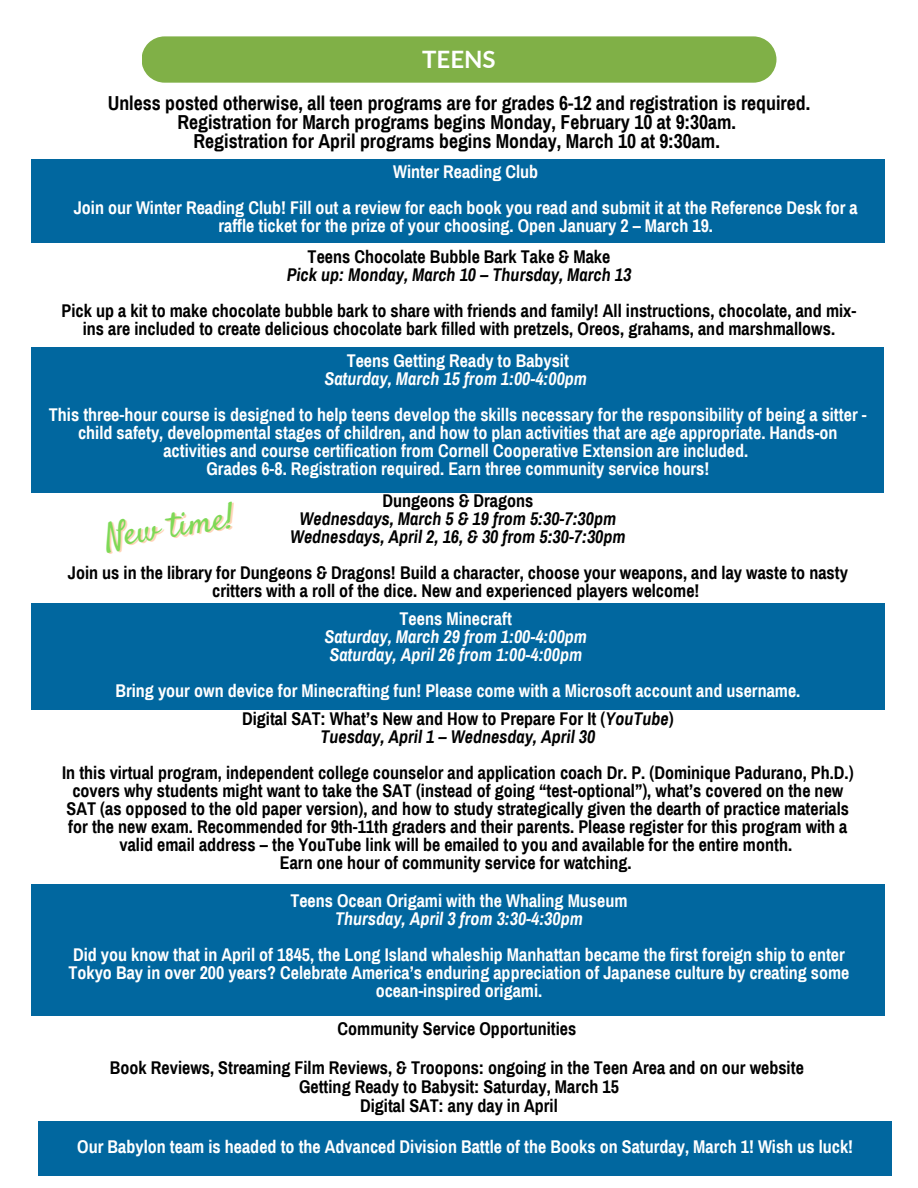
<style>
.page{position:relative;width:918px;height:1188px;background:#fff}
.page>*{position:absolute;margin:0;border:0;box-sizing:border-box;transform-origin:0 0}
.t1{font:34.5px "Satisfy";color:#7ed957}
.t2{font:700 24px "Lato";color:#fff}
.t3{font:700 19.8px "Archivo Narrow";color:#000}
.t4{font:700 18px/18px "Archivo Narrow";color:#000;text-align:center}
.t5{font:700 18px/18px "Archivo Narrow";color:#fff;text-align:center}
.t6{font:italic 700 18px "Archivo Narrow";color:#000}
.t7{font:italic 700 18px "Archivo Narrow";color:#fff}
.s1{font-style:italic}
</style>
<div class="page">
<div style="left:31px;top:159px;width:853px;height:83px;background:#01679f"></div>
<div style="left:31px;top:603px;width:853px;height:106px;background:#01679f"></div>
<div style="left:31px;top:347px;width:853px;height:146px;background:#01679f"></div>
<div style="left:142px;top:36px;width:634px;height:47px;background:#80b047"></div>
<div style="left:31px;top:884px;width:853px;height:132px;background:#01679f"></div>
<div style="left:39px;top:1121px;width:853px;height:55px;background:#01679f"></div>
<p class="t2" style="left:422px;top:44px;width:75px">TEENS</p>
<p class="t3" style="left:108px;top:92px;width:704px">Unless posted otherwise, all teen programs are for grades 6-12 and registration is required.</p>
<p class="t3" style="left:177px;top:111px;width:560px">Registration for March programs begins Monday, February 10 at 9:30am.</p>
<p class="t3" style="left:194px;top:130px;width:528px">Registration for April programs begins Monday, March 10 at 9:30am.</p>
<p class="t5" style="left:393px;top:163px;width:147px">Winter Reading Club</p>
<p class="t5" style="left:74px;top:199px;width:786px">Join our Winter Reading Club! Fill out a review for each book you read and submit it at the Reference Desk for a raffle ticket for the prize of your choosing. Open January 2 – March 19.</p>
<h1 class="t4" style="left:308px;top:248px;width:304px">Teens Chocolate Bubble Bark Take &amp; Make</h1>
<p class="t6" style="left:287px;top:266px;width:346px">Pick up: Monday, March 10 – Thursday, March 13</p>
<p class="t4" style="left:62px;top:302px;width:796px">Pick up a kit to make chocolate bubble bark to share with friends and family! All instructions, chocolate, and mix&shy;ins are included to create delicious chocolate bark filled with pretzels, Oreos, grahams, and marshmallows.</p>
<p class="t5" style="left:347px;top:352px;width:224px">Teens Getting Ready to Babysit</p>
<p class="t7" style="left:325px;top:369px;width:264px">Saturday, March 15 from 1:00-4:00pm</p>
<p class="t5" style="left:49px;top:406px;width:819px">This three-hour course is designed to help teens develop the skills necessary for the responsibility of being a sitter - child safety, developmental stages of children, and how to plan activities that are age appropriate. Hands-on activities and course certification from Cornell Cooperative Extension are included.</p>
<p class="t5" style="left:206px;top:460px;width:504px">Grades 6-8. Registration required. Earn three community service hours!</p>
<h2 class="t4" style="left:382px;top:492px;width:152px">Dungeons &amp; Dragons</h2>
<p class="t6" style="left:300px;top:509px;width:318px">Wednesdays, March 5 &amp; 19 from 5:30-7:30pm</p>
<p class="t6" style="left:290px;top:527px;width:337px">Wednesdays, April 2, 16, &amp; 30 from 5:30-7:30pm</p>
<p class="t4" style="left:68px;top:564px;width:782px">Join us in the library for Dungeons &amp; Dragons! Build a character, choose your weapons, and lay waste to nasty critters with a roll of the dice. New and experienced players welcome!</p>
<p class="t1" style="left:102px;top:515px;width:131px;rotate:-9deg">New time!</p>
<p class="t5" style="left:400px;top:610px;width:114px">Teens Minecraft</p>
<p class="t7" style="left:325px;top:627px;width:264px">Saturday, March 29 from 1:00-4:00pm</p>
<p class="t7" style="left:329px;top:645px;width:254px">Saturday, April 26 from 1:00-4:00pm</p>
<p class="t5" style="left:115px;top:682px;width:686px">Bring your own device for Minecrafting fun! Please come with a Microsoft account and username.</p>
<p class="t4" style="left:242px;top:710px;width:433px">Digital SAT: What’s New and How to Prepare For It (<span class="s1">YouTube</span>)</p>
<p class="t6" style="left:320px;top:727px;width:276px">Tuesday, April 1 – Wednesday, April 30</p>
<p class="t4" style="left:62px;top:764px;width:793px">In this virtual program, independent college counselor and application coach Dr. P. (Dominique Padurano, Ph.D.) covers why students might want to take the SAT (instead of going “test-optional”), what’s covered on the new SAT (as opposed to the old paper version), and how to study strategically given the dearth of practice materials for the new exam. Recommended for 9th-11th graders and their parents. Please register for this program with a valid email address – the YouTube link will be emailed to you and available for the entire month.</p>
<p class="t4" style="left:280px;top:854px;width:353px">Earn one hour of community service for watching.</p>
<p class="t5" style="left:290px;top:892px;width:339px">Teens Ocean Origami with the Whaling Museum</p>
<p class="t7" style="left:335px;top:909px;width:249px">Thursday, April 3 from 3:30-4:30pm</p>
<p class="t5" style="left:68px;top:946px;width:782px">Did you know that in April of 1845, the Long Island whaleship Manhattan became the first foreign ship to enter<br>Tokyo Bay in over 200 years? Celebrate America’s enduring appreciation of Japanese culture by creating some ocean-inspired origami.</p>
<p class="t4" style="left:338px;top:1020px;width:240px">Community Service Opportunities</p>
<p class="t4" style="left:110px;top:1059px;width:695px">Book Reviews, Streaming Film Reviews, &amp; Troopons: ongoing in the Teen Area and on our website</p>
<p class="t4" style="left:299px;top:1078px;width:321px">Getting Ready to Babysit: Saturday, March 15</p>
<p class="t4" style="left:360px;top:1097px;width:199px">Digital SAT: any day in April</p>
<p class="t5" style="left:77px;top:1138px;width:777px">Our Babylon team is headed to the Advanced Division Battle of the Books on Saturday, March 1! Wish us luck!</p>
</div>
